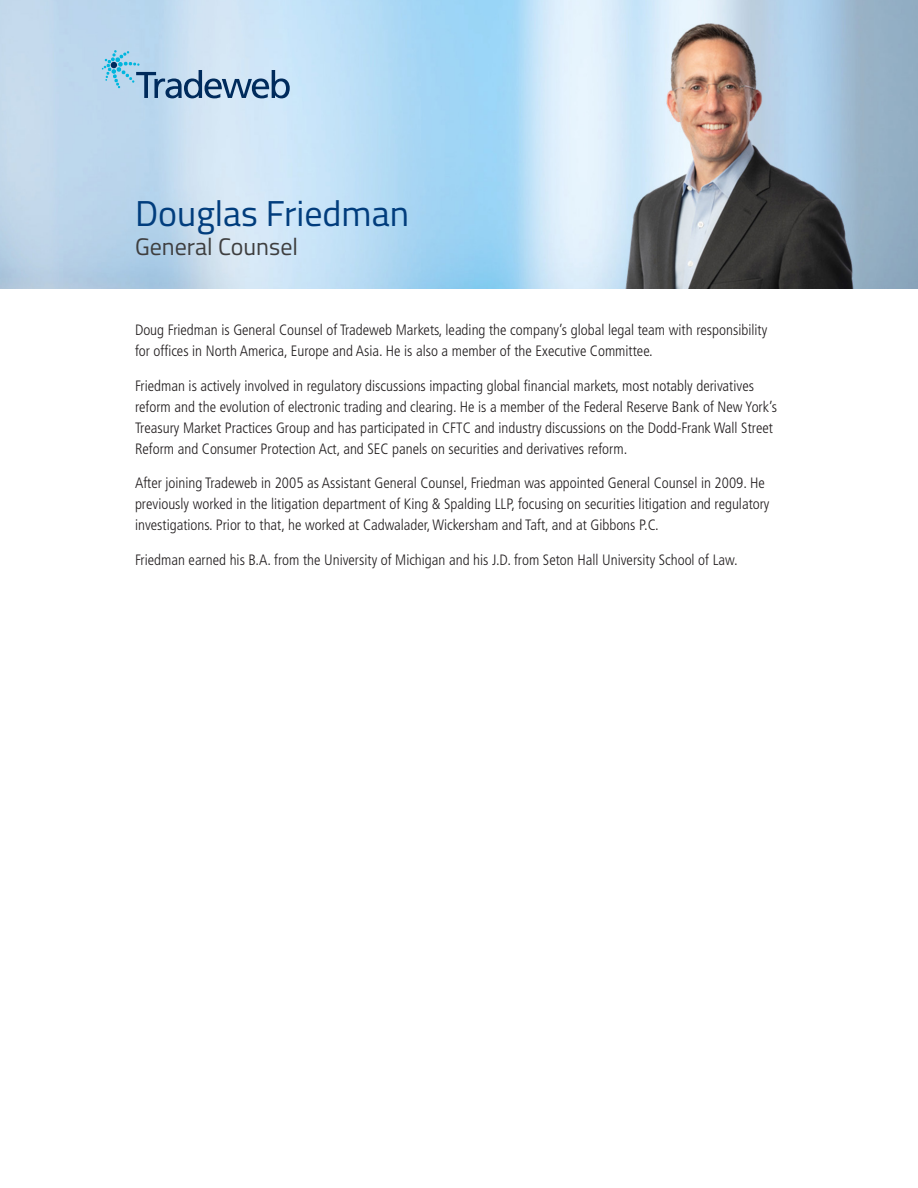
<style>
.page{position:relative;width:918px;height:1188px;background:#fff}
.page>*{position:absolute;margin:0;border:0;box-sizing:border-box;transform-origin:0 0}
.t1{font:36px "Titillium Web";color:#013d7d}
.t2{font:24px "Titillium Web";color:#3e3e3f}
.t3{font:300 condensed 15px/21px "Frutiger LT Std";color:#231f20}
</style>
<div class="page">
<img style="left:0;top:0;width:918px;height:288px">
<svg style="left:102px;top:50px;width:188px;height:48px;background:#a1c1d9"></svg>
<p class="t1" style="left:135px;top:187px;width:276px">Douglas Friedman</p>
<p class="t2" style="left:135px;top:229px;width:165px">General Counsel</p>
<p class="t3" style="left:135px;top:320px;width:634px">Doug Friedman is General Counsel of Tradeweb Markets, leading the company’s global legal team with responsibility for offices in North America, Europe and Asia. He is also a member of the Executive Committee.</p>
<p class="t3" style="left:135px;top:375px;width:644px">Friedman is actively involved in regulatory discussions impacting global financial markets, most notably derivatives reform and the evolution of electronic trading and clearing. He is a member of the Federal Reserve Bank of New York’s Treasury Market Practices Group and has participated in CFTC and industry discussions on the Dodd-Frank Wall Street Reform and Consumer Protection Act, and SEC panels on securities and derivatives reform.</p>
<p class="t3" style="left:135px;top:473px;width:636px">After joining Tradeweb in 2005 as Assistant General Counsel, Friedman was appointed General Counsel in 2009. He previously worked in the litigation department of King &amp; Spalding LLP, focusing on securities litigation and regulatory investigations. Prior to that, he worked at Cadwalader, Wickersham and Taft, and at Gibbons P.C.</p>
<p class="t3" style="left:135px;top:549px;width:604px">Friedman earned his B.A. from the University of Michigan and his J.D. from Seton Hall University School of Law.</p>
</div>
